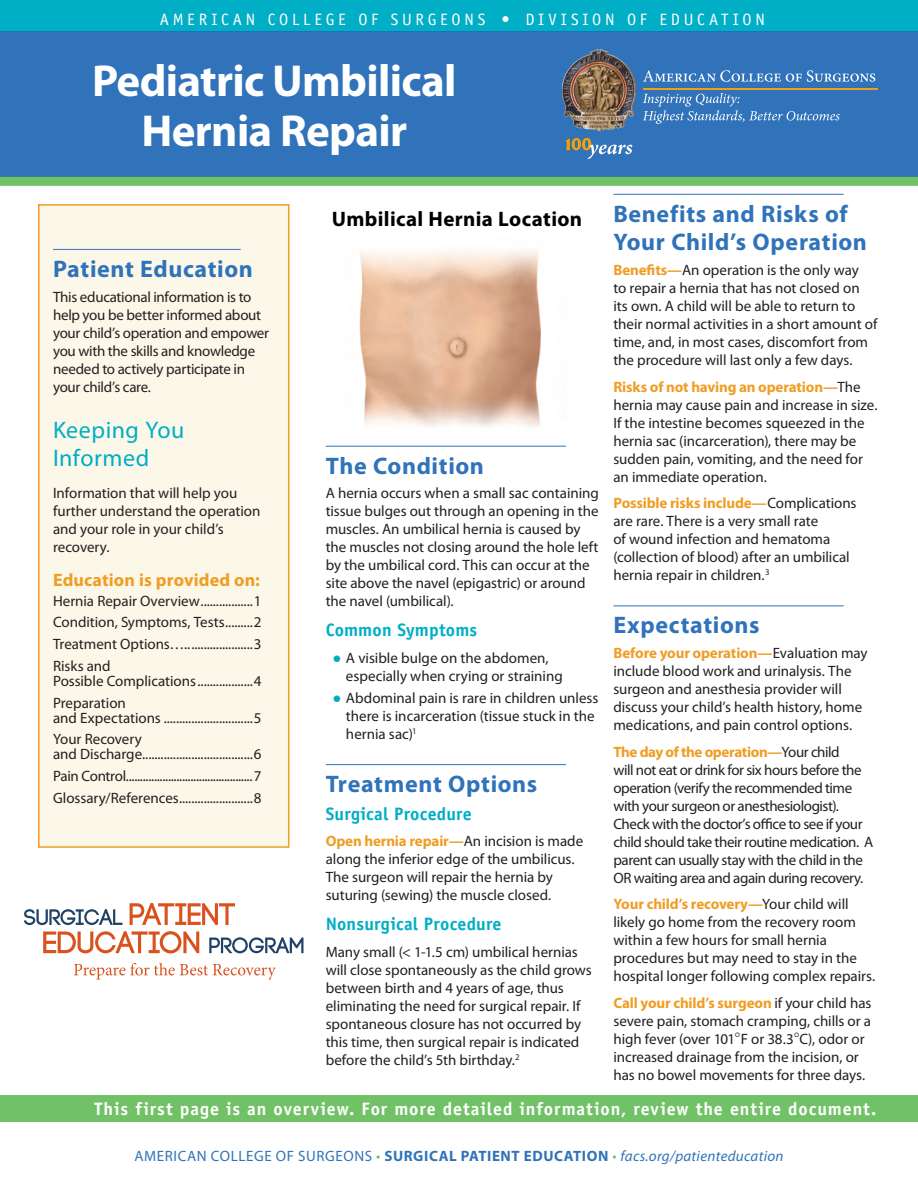
<style>
.page{position:relative;width:918px;height:1188px;background:#fff}
.page>*{position:absolute;margin:0;border:0;box-sizing:border-box;transform-origin:0 0}
.t1{font:700 45px/49.5px "Myriad Pro";letter-spacing:-.015em;color:#fff;text-align:center}
.t2{font:700 24px/28.5px "Myriad Pro";letter-spacing:.025em;color:#3073ba}
.t3{font:24px/28.5px "Myriad Pro";letter-spacing:.02em;color:#00aec5}
.t4{font:700 21px "Myriad Pro";letter-spacing:.015em;color:#000}
.t5{font:700 18px "Officina Sans Std";letter-spacing:.05em;color:#fff}
.t6{font:700 18px "Officina Sans Std";letter-spacing:.01em;color:#00aec5}
.t7{font:700 18px "Myriad Pro";letter-spacing:.005em;color:#f09d24}
.t8{font:16.5px "Officina Sans Std";letter-spacing:.225em;color:#fff}
.t9{font:15px/18px "Myriad Pro";letter-spacing:-.005em;color:#231f20}
.t10{font:15px/18px "Myriad Pro";letter-spacing:-.03em;color:#231f20}
.t11{font:15px "Myriad Pro";letter-spacing:.04em;color:#3073ba}
.s1{font-family:"Century Schoolbook";color:#00aec5}
.s2{font-weight:700;color:#f09d24}
.s3{font-family:"Futura Std";font-weight:300}
.s4{color:#71c167}
.s5{font-weight:700}
.s6{font-style:italic}
</style>
<div class="page">
<div style="left:39px;top:205px;width:250px;height:642px;background:#fbf8e9"></div>
<hr style="left:53px;top:249px;width:188px;height:1px;background:#3073ba">
<div style="left:38px;top:204px;width:251px;height:644px;border:2px solid #f09d24"></div>
<div style="left:0;top:1095px;width:918px;height:27px;background:#71c167"></div>
<hr style="left:326px;top:446px;width:240px;height:1px;background:#3073ba">
<hr style="left:326px;top:764px;width:240px;height:1px;background:#3073ba">
<img style="left:359px;top:250px;width:182px;height:177px">
<div style="left:0;top:31px;width:918px;height:146px;background:#3073ba"></div>
<div style="left:0;top:0;width:918px;height:31px;background:#00aec5"></div>
<div style="left:0;top:177px;width:918px;height:9px;background:#71c167"></div>
<hr style="left:613px;top:194px;width:231px;height:1px;background:#3073ba">
<hr style="left:613px;top:605px;width:231px;height:1px;background:#3073ba">
<svg style="left:24px;top:909px;width:99px;height:16px"></svg>
<svg style="left:130px;top:903px;width:105px;height:22px"></svg>
<svg style="left:43px;top:931px;width:156px;height:22px"></svg>
<svg style="left:209px;top:937px;width:94px;height:16px"></svg>
<svg style="left:74px;top:963px;width:202px;height:17px"></svg>
<svg style="left:643px;top:70px;width:232px;height:12px"></svg>
<img style="left:562px;top:49px;width:74px;height:83px">
<svg style="left:0;top:176px;width:918px;height:1px"></svg>
<svg style="left:564px;top:137px;width:68px;height:22px"></svg>
<svg style="left:643px;top:88px;width:235px;height:36px"></svg>
<svg style="left:0;top:31px;width:918px;height:1px"></svg>
<p class="t8" style="left:160px;top:10px;width:607px">AMERICAN COLLEGE OF SURGEONS • DIVISION OF EDUCATION</p>
<p class="t1" style="left:92px;top:55px;width:366px">Pediatric Umbilical<br>Hernia Repair</p>
<p class="t2" style="left:53px;top:254px;width:201px">Patient Education</p>
<p class="t9" style="left:53px;top:287px;width:218px">This educational information is to help you be better informed about your child’s operation and empower you with the skills and knowledge needed to actively participate in your child’s care.</p>
<p class="t3" style="left:53px;top:415px;width:133px">Keeping You<br>Informed</p>
<p class="t9" style="left:53px;top:484px;width:209px">Information that will help you further understand the operation and your role in your child’s recovery.</p>
<p class="t7" style="left:53px;top:569px;width:208px">Education is provided on:</p>
<p class="t9" style="left:53px;top:590px;width:210px;line-height:21.8px;text-align:justify">Hernia Repair Overview.................1<br>Condition, Symptoms, Tests.........2<br>Treatment Options…......................3<br>Risks and</p>
<p class="t9" style="left:53px;top:670px;width:210px;line-height:21.8px">Possible Complications..................4<br>Preparation</p>
<p class="t9" style="left:53px;top:707px;width:210px;line-height:21.8px">and Expectations .............................5<br>Your Recovery</p>
<p class="t9" style="left:53px;top:743px;width:210px;line-height:21.8px;text-align:justify">and Discharge....................................6<br>Pain Control.............................................7<br>Glossary/References........................8</p>
<p class="t4" style="left:332px;top:205px;width:252px">Umbilical Hernia Location</p>
<p class="t2" style="left:326px;top:450px;width:160px">The Condition</p>
<p class="t9" style="left:326px;top:484px;width:275px">A hernia occurs when a small sac containing tissue bulges out through an opening in the muscles. An umbilical hernia is caused by the muscles not closing around the hole left by the umbilical cord. This can occur at the site above the navel (epigastric) or around the navel (umbilical).</p>
<p class="t6" style="left:326px;top:619px;width:153px">Common Symptoms</p>
<p class="t9" style="left:346px;top:648px;width:218px;text-indent:-14px"><span class="s1">●</span> A visible bulge on the abdomen, especially when crying or straining</p>
<p class="t9" style="left:346px;top:689px;width:254px;text-indent:-14px"><span class="s1">●</span> Abdominal pain is rare in children unless there is incarceration (tissue stuck in the hernia sac)<sup>1</sup></p>
<p class="t2" style="left:326px;top:769px;width:213px">Treatment Options</p>
<p class="t6" style="left:326px;top:802px;width:148px">Surgical Procedure</p>
<p class="t9" style="left:326px;top:832px;width:259px"><span class="s2">Open hernia repair—</span>An incision is made along the inferior edge of the umbilicus.<br>The surgeon will repair the hernia by suturing (sewing) the muscle closed.</p>
<p class="t6" style="left:326px;top:913px;width:177px">Nonsurgical Procedure</p>
<p class="t9" style="left:326px;top:942px;width:268px">Many small (&lt; 1-1.5 cm) umbilical hernias will close spontaneously as the child grows between birth and 4 years of age, thus eliminating the need for surgical repair. If spontaneous closure has not occurred by this time, then surgical repair is indicated before the child’s 5th birthday.<sup>2</sup></p>
<p class="t2" style="left:613px;top:199px;width:255px">Benefits and Risks of<br>Your Child’s Operation</p>
<p class="t9" style="left:613px;top:261px;width:265px"><span class="s2">Benefits—</span>An operation is the only way<br>to repair a hernia that has not closed on its own. A child will be able to return to their normal activities in a short amount of time, and, in most cases, discomfort from the procedure will last only a few days.</p>
<p class="t9" style="left:613px;top:377px;width:266px"><span class="s2">Risks of not having an operation—</span>The hernia may cause pain and increase in size.<br>If the intestine becomes squeezed in the hernia sac (incarceration), there may be sudden pain, vomiting, and the need for an immediate operation.</p>
<p class="t9" style="left:613px;top:494px;width:245px"><span class="s2">Possible risks include—</span>Complications are rare. There is a very small rate<br>of wound infection and hematoma (collection of blood) after an umbilical hernia repair in children.<sup>3</sup></p>
<p class="t2" style="left:613px;top:610px;width:148px">Expectations</p>
<p class="t9" style="left:613px;top:644px;width:256px"><span class="s2">Before your operation—</span>Evaluation may include blood work and urinalysis. The surgeon and anesthesia provider will discuss your child’s health history, home medications, and pain control options.</p>
<p class="t10" style="left:613px;top:742px;width:262px"><span class="s2">The day of the operation—</span>Your child<br>will not eat or drink for six hours before the operation (verify the recommended time with your surgeon or anesthesiologist).<br>Check with the doctor’s office to see if your child should take their routine medication. A parent can usually stay with the child in the OR waiting area and again during recovery.</p>
<p class="t9" style="left:613px;top:895px;width:263px"><span class="s2">Your child’s recovery—</span>Your child will likely go home from the recovery room within a few hours for small hernia procedures but may need to stay in the hospital longer following complex repairs.</p>
<p class="t9" style="left:613px;top:994px;width:260px"><span class="s2">Call your child’s surgeon</span> if your child has severe pain, stomach cramping, chills or a high fever (over 101<span class="s3">°</span>F or 38.3<span class="s3">°</span>C), odor or increased drainage from the incision, or has no bowel movements for three days.</p>
<p class="t5" style="left:94px;top:1098px;width:784px">This first page is an overview. For more detailed information, review the entire document.</p>
<p class="t11" style="left:135px;top:1147px;width:651px">AMERICAN COLLEGE OF SURGEONS <span class="s4">•</span> <span class="s5">SURGICAL PATIENT EDUCATION</span> <span class="s4">•</span> <span class="s6">facs.org/patienteducation</span></p>
</div>
